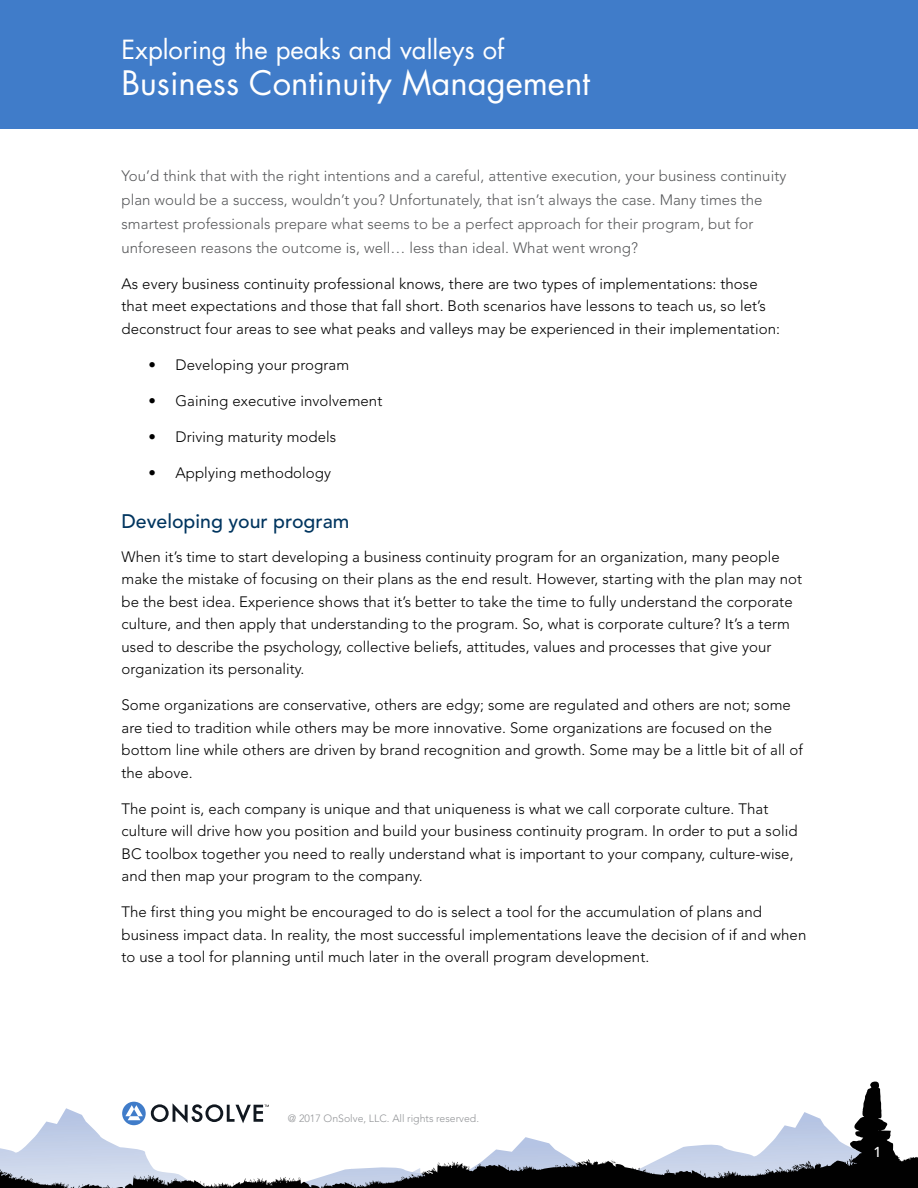
<style>
.page{position:relative;width:918px;height:1188px;background:#fff}
.page>*{position:absolute;margin:0;border:0;box-sizing:border-box;transform-origin:0 0}
.t1{font:32.85px "Futura Std";color:#fff}
.t2{font:25.65px "Futura Std";color:#fff}
.t3{font:500 19.5px "Avenir";color:#00355f}
.t4{font:300 15px/22.5px "Avenir";letter-spacing:.005em;color:#000}
.t5{font:300 15px/24px "Avenir";letter-spacing:.005em;color:#58595b}
.t6{font:500 14.25px "Avenir";color:#fff}
.t7{font:300 10.5px "Avenir";color:#939598}
</style>
<div class="page">
<div style="left:0;top:0;width:918px;height:129px;background:#407cc9"></div>
<svg style="left:0;top:1081px;width:918px;height:107px"></svg>
<h2 class="t2" style="left:122px;top:33px;width:384px">Exploring the peaks and valleys of</h2>
<h1 class="t1" style="left:122px;top:62px;width:470px">Business Continuity Management</h1>
<p class="t5" style="left:122px;top:164px;width:666px">You’d think that with the right intentions and a careful, attentive execution, your business continuity plan would be a success, wouldn’t you? Unfortunately, that isn’t always the case. Many times the smartest professionals prepare what seems to be a perfect approach for their program, but for unforeseen reasons the outcome is, well… less than ideal. What went wrong?</p>
<p class="t4" style="left:122px;top:273px;width:660px">As every business continuity professional knows, there are two types of implementations: those that meet expectations and those that fall short. Both scenarios have lessons to teach us, so let’s deconstruct four areas to see what peaks and valleys may be experienced in their implementation:</p>
<p class="t4" style="left:148px;top:354px;width:202px">• Developing your program</p>
<p class="t4" style="left:148px;top:390px;width:235px">• Gaining executive involvement</p>
<p class="t4" style="left:148px;top:426px;width:189px">• Driving maturity models</p>
<p class="t4" style="left:148px;top:462px;width:184px">• Applying methodology</p>
<h3 class="t3" style="left:122px;top:510px;width:229px">Developing your program</h3>
<p class="t4" style="left:122px;top:545px;width:682px">When it’s time to start developing a business continuity program for an organization, many people make the mistake of focusing on their plans as the end result. However, starting with the plan may not be the best idea. Experience shows that it’s better to take the time to fully understand the corporate culture, and then apply that understanding to the program. So, what is corporate culture? It’s a term used to describe the psychology, collective beliefs, attitudes, values and processes that give your organization its personality.</p>
<p class="t4" style="left:122px;top:694px;width:683px">Some organizations are conservative, others are edgy; some are regulated and others are not; some are tied to tradition while others may be more innovative. Some organizations are focused on the bottom line while others are driven by brand recognition and growth. Some may be a little bit of all of the above.</p>
<p class="t4" style="left:122px;top:797px;width:678px">The point is, each company is unique and that uniqueness is what we call corporate culture. That culture will drive how you position and build your business continuity program. In order to put a solid BC toolbox together you need to really understand what is important to your company, culture-wise, and then map your program to the company.</p>
<p class="t4" style="left:122px;top:901px;width:686px">The first thing you might be encouraged to do is select a tool for the accumulation of plans and business impact data. In reality, the most successful implementations leave the decision of if and when to use a tool for planning until much later in the overall program development.</p>
<p class="t7" style="left:288px;top:1112px;width:193px">@ 2017 OnSolve, LLC. All rights reserved.</p>
<p class="t6" style="left:873px;top:1144px;width:9px">1</p>
</div>
